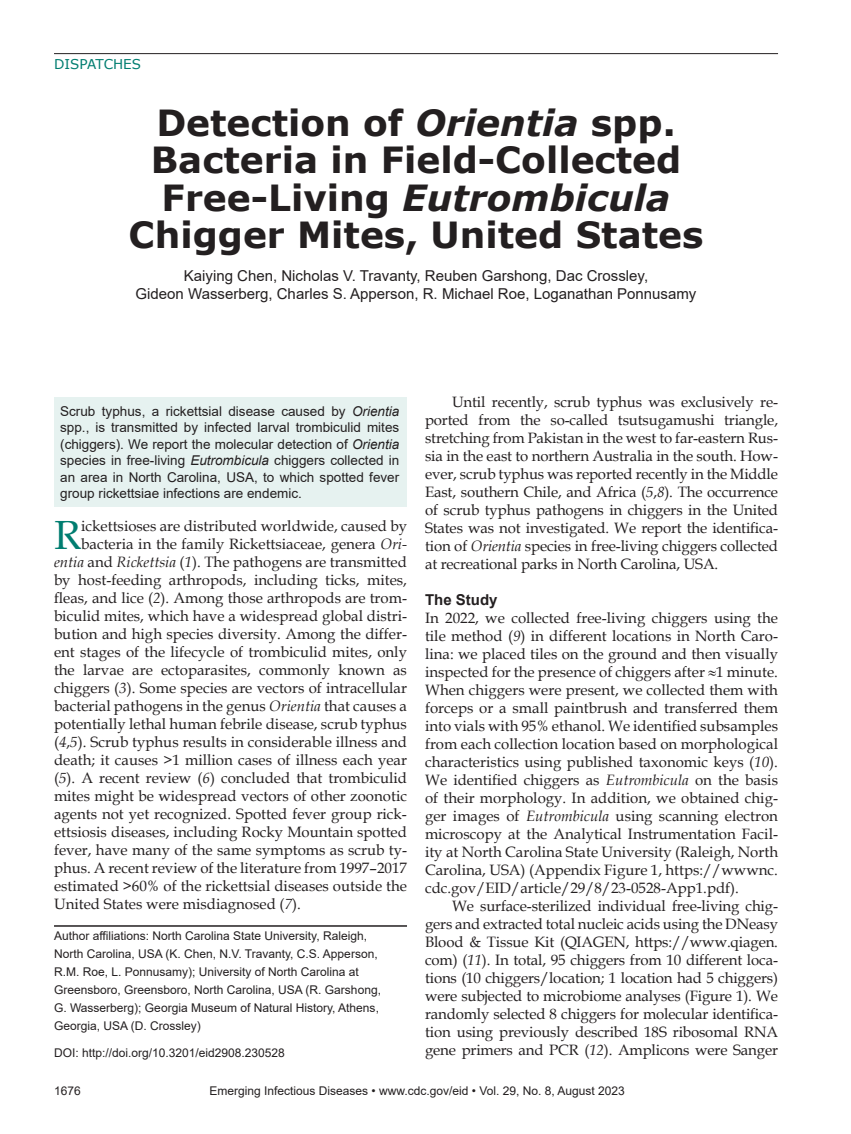
<style>
.page{position:relative;width:851px;height:1134px;background:#fff}
.page>*{position:absolute;margin:0;border:0;box-sizing:border-box;transform-origin:0 0}
.t1{font:40.8px "Book Antiqua";color:#007d70}
.t2{font:700 36px/37.5px "Verdana";color:#231f20;text-align:center}
.t3{font:15px/18px "Book Antiqua";color:#231f20;text-align:justify}
.t4{font:15px/18px "Arial";color:#231f20;text-align:center}
.t5{font:700 15px "Arial";color:#231f20}
.t6{font:13.5px/16.5px "Arial";color:#231f20;text-align:justify}
.t7{font:13.5px "Verdana";color:#007d70}
.t8{font:12px/18px "Arial";color:#231f20}
.s1{font-style:italic}
</style>
<div class="page">
<hr style="left:54px;top:53px;width:724px;height:1px;background:#231f20">
<hr style="left:54px;top:925px;width:353px;height:2px;background:#231f20">
<div style="left:54px;top:398px;width:353px;height:109px;background:#e6f2f0"></div>
<p class="t7" style="left:54px;top:55px;width:88px">DISPATCHES</p>
<h2 class="t2" style="left:129px;top:103px;width:576px">Detection of <span class="s1">Orientia</span> spp.<br>Bacteria in Field-Collected<br>Free-Living <span class="s1">Eutrombicula<br></span>Chigger Mites, United States</h2>
<p class="t4" style="left:135px;top:267px;width:562px">Kaiying Chen, Nicholas V. Travanty, Reuben Garshong, Dac Crossley,<br>Gideon Wasserberg, Charles S. Apperson, R. Michael Roe, Loganathan Ponnusamy</p>
<p class="t6" style="left:60px;top:403px;width:340px">Scrub typhus, a rickettsial disease caused by <span class="s1">Orientia </span>spp., is transmitted by infected larval trombiculid mites (chiggers). We report the molecular detection of <span class="s1">Orientia </span>species in free-living <span class="s1">Eutrombicula</span> chiggers collected in an area in North Carolina, USA, to which spotted fever group rickettsiae infections are endemic.</p>
<h1 class="t1" style="left:54px;top:507px;width:29px">R</h1>
<p class="t3" style="left:81px;top:517px;width:327px">ickettsioses are distributed worldwide, caused by</p>
<p class="t3" style="left:81px;top:535px;width:327px">bacteria in the family Rickettsiaceae, genera <span class="s1">Ori-</span></p>
<p class="t3" style="left:54px;top:553px;width:354px"><span class="s1">entia</span> and <span class="s1">Rickettsia</span> (<span class="s1">1</span>). The pathogens are transmitted</p>
<p class="t3" style="left:54px;top:571px;width:354px">by host-feeding arthropods, including ticks, mites,</p>
<p class="t3" style="left:54px;top:589px;width:354px">fleas, and lice (<span class="s1">2</span>). Among those arthropods are trom-</p>
<p class="t3" style="left:54px;top:607px;width:354px">biculid mites, which have a widespread global distri-</p>
<p class="t3" style="left:54px;top:625px;width:354px">bution and high species diversity. Among the differ-</p>
<p class="t3" style="left:54px;top:643px;width:354px">ent stages of the lifecycle of trombiculid mites, only</p>
<p class="t3" style="left:54px;top:661px;width:354px">the larvae are ectoparasites, commonly known as</p>
<p class="t3" style="left:54px;top:679px;width:354px">chiggers (<span class="s1">3</span>). Some species are vectors of intracellular</p>
<p class="t3" style="left:54px;top:697px;width:354px">bacterial pathogens in the genus <span class="s1">Orientia</span> that causes a</p>
<p class="t3" style="left:54px;top:715px;width:354px">potentially lethal human febrile disease, scrub typhus</p>
<p class="t3" style="left:54px;top:733px;width:354px">(<span class="s1">4</span>,<span class="s1">5</span>). Scrub typhus results in considerable illness and</p>
<p class="t3" style="left:54px;top:751px;width:354px">death; it causes &gt;1 million cases of illness each year</p>
<p class="t3" style="left:54px;top:769px;width:354px">(<span class="s1">5</span>). A recent review (<span class="s1">6</span>) concluded that trombiculid</p>
<p class="t3" style="left:54px;top:787px;width:354px">mites might be widespread vectors of other zoonotic</p>
<p class="t3" style="left:54px;top:805px;width:354px">agents not yet recognized. Spotted fever group rick-</p>
<p class="t3" style="left:54px;top:823px;width:354px">ettsiosis diseases, including Rocky Mountain spotted</p>
<p class="t3" style="left:54px;top:841px;width:354px">fever, have many of the same symptoms as scrub ty-</p>
<p class="t3" style="left:54px;top:859px;width:354px">phus. A recent review of the literature from 1997–2017</p>
<p class="t3" style="left:54px;top:877px;width:354px">estimated &gt;60% of the rickettsial diseases outside the</p>
<p class="t3" style="left:54px;top:895px;width:248px">United States were misdiagnosed (<span class="s1">7</span>).</p>
<p class="t8" style="left:54px;top:927px;width:328px">Author affiliations: North Carolina State University, Raleigh, North Carolina, USA (K. Chen, N.V. Travanty, C.S. Apperson, R.M. Roe, L. Ponnusamy); University of North Carolina at Greensboro, Greensboro, North Carolina, USA (R. Garshong, G. Wasserberg); Georgia Museum of Natural History, Athens, Georgia, USA (D. Crossley)</p>
<p class="t8" style="left:54px;top:1044px;width:232px">DOI: http://doi.org/10.3201/eid2908.230528</p>
<p class="t3" style="left:425px;top:393px;width:354px;text-indent:27px">Until recently, scrub typhus was exclusively re&shy;ported from the so-called tsutsugamushi triangle, stretching from Pakistan in the west to far-eastern Rus&shy;sia in the east to northern Australia in the south. How&shy;ever, scrub typhus was reported recently in the Middle East, southern Chile, and Africa (<span class="s1">5</span>,<span class="s1">8</span>). The occurrence of scrub typhus pathogens in chiggers in the United States was not investigated. We report the identifica&shy;tion of <span class="s1">Orientia</span> species in free-living chiggers collected at recreational parks in North Carolina, USA.</p>
<p class="t5" style="left:425px;top:589px;width:74px">The Study</p>
<p class="t3" style="left:425px;top:609px;width:354px">In 2022, we collected free-living chiggers using the tile method (<span class="s1">9</span>) in different locations in North Caro&shy;lina: we placed tiles on the ground and then visually inspected for the presence of chiggers after ≈1 minute.<br>When chiggers were present, we collected them with forceps or a small paintbrush and transferred them into vials with 95% ethanol. We identified subsamples from each collection location based on morphological characteristics using published taxonomic keys (<span class="s1">10</span>).<br>We identified chiggers as <span class="s1">Eutrombicula</span> on the basis of their morphology. In addition, we obtained chig&shy;ger images of <span class="s1">Eutrombicula</span> using scanning electron microscopy at the Analytical Instrumentation Facil&shy;ity at North Carolina State University (Raleigh, North Carolina, USA) (Appendix Figure 1, https://wwwnc. cdc.gov/EID/article/29/8/23-0528-App1.pdf).</p>
<p class="t3" style="left:425px;top:897px;width:354px;text-indent:27px">We surface-sterilized individual free-living chig&shy;gers and extracted total nucleic acids using the DNeasy Blood &amp; Tissue Kit (QIAGEN, https://www.qiagen. com) (<span class="s1">11</span>). In total, 95 chiggers from 10 different loca&shy;tions (10 chiggers/location; 1 location had 5 chiggers) were subjected to microbiome analyses (Figure 1). We randomly selected 8 chiggers for molecular identifica&shy;tion using previously described 18S ribosomal RNA gene primers and PCR (<span class="s1">12</span>). Amplicons were Sanger</p>
<p class="t8" style="left:54px;top:1082px;width:28px">1676</p>
<p class="t8" style="left:209px;top:1082px;width:417px">Emerging Infectious Diseases • www.cdc.gov/eid • Vol. 29, No. 8, August 2023</p>
</div>
